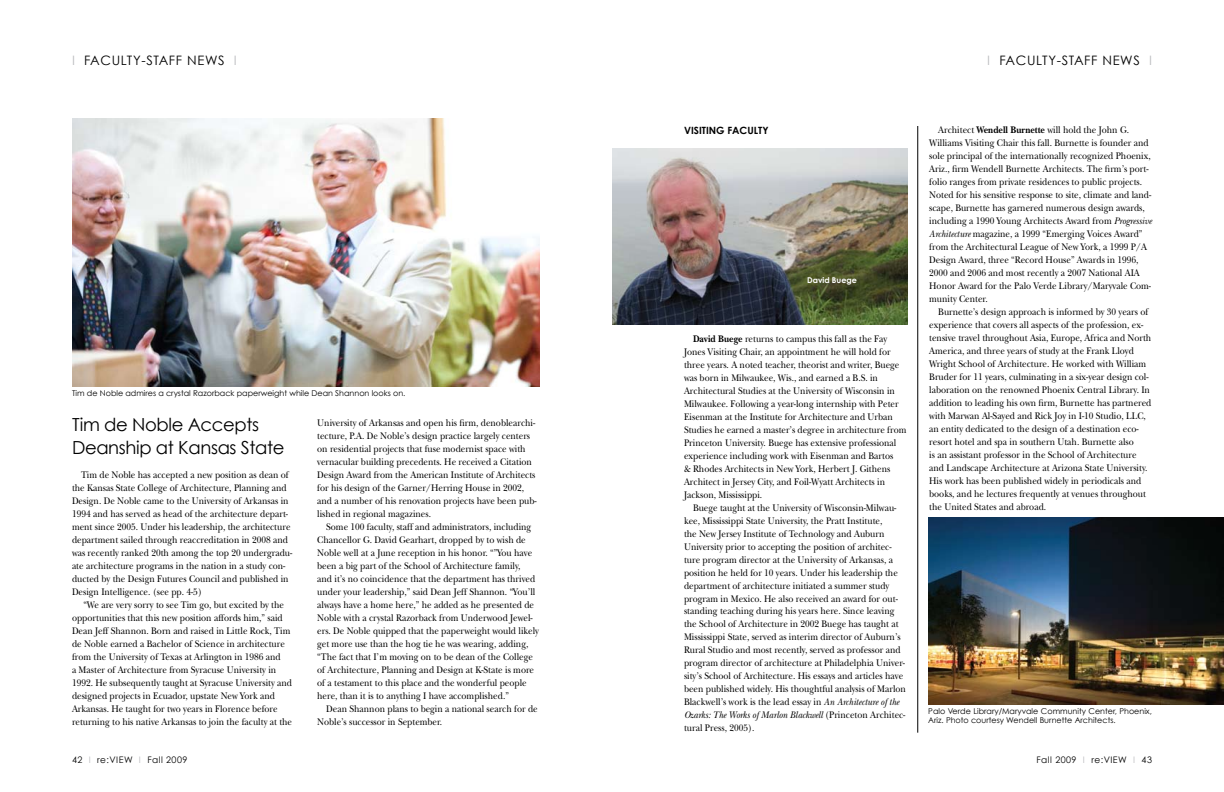
<style>
.page{position:relative;width:1224px;height:792px;background:#fff}
.page>*{position:absolute;margin:0;border:0;box-sizing:border-box;transform-origin:0 0}
.t1{font:18px/24px "Century Gothic";letter-spacing:-.02em;color:#000}
.t2{font:13px "Century Gothic";letter-spacing:.05em;color:#000}
.t3{font:10px/13px "New Baskerville";color:#000;scale:.9 1}
.t4{font:700 10px "Century Gothic";color:#000}
.t5{font:9px "Century Gothic";letter-spacing:.05em;color:#000}
.t6{font:8px/9px "Century Gothic";color:#000}
.t7{font:700 8px "Century Gothic";color:#fff}
.s1{color:#bcbdc0}
.s2{font-weight:700}
.s3{font-style:italic}
</style>
<div class="page">
<img style="left:72px;top:119px;width:468px;height:267px">
<img style="left:928px;top:517px;width:296px;height:187px">
<img style="left:612px;top:148px;width:296px;height:177px">
<hr style="left:918px;top:126px;width:1px;height:607px;background:#000">
<h2 class="t2" style="left:72px;top:52px;width:164px"><span class="s1">I</span> FACULTY-STAFF NEWS <span class="s1">I</span></h2>
<h2 class="t2" style="left:987px;top:52px;width:164px"><span class="s1">I</span> FACULTY-STAFF NEWS <span class="s1">I</span></h2>
<p class="t6" style="left:72px;top:388px;width:335px">Tim de Noble admires a crystal Razorback paperweight while Dean Shannon looks on.</p>
<h1 class="t1" style="left:72px;top:412px;width:214px">Tim de Noble Accepts<br>Deanship at Kansas State</h1>
<p class="t3" style="left:72px;top:468px;width:246px;text-indent:9px">Tim de Noble has accepted a new position as dean of the Kansas State College of Architecture, Planning and Design. De Noble came to the University of Arkansas in 1994 and has served as head of the architecture depart&shy;ment since 2005. Under his leadership, the architecture department sailed through reaccreditation in 2008 and was recently ranked 20th among the top 20 undergradu&shy;ate architecture programs in the nation in a study con&shy;ducted by the Design Futures Council and published in Design Intelligence. (see pp. 4-5)</p>
<p class="t3" style="left:72px;top:598px;width:246px;text-indent:11px">“We are very sorry to see Tim go, but excited by the opportunities that this new position affords him,” said Dean Jeff Shannon. Born and raised in Little Rock, Tim de Noble earned a Bachelor of Science in architecture from the University of Texas at Arlington in 1986 and<br>a Master of Architecture from Syracuse University in 1992. He subsequently taught at Syracuse University and designed projects in Ecuador, upstate New York and Arkansas. He taught for two years in Florence before returning to his native Arkansas to join the faculty at the</p>
<p class="t3" style="left:317px;top:416px;width:245px">University of Arkansas and open his firm, denoblearchi&shy;tecture, P.A. De Noble’s design practice largely centers on residential projects that fuse modernist space with vernacular building precedents. He received a Citation Design Award from the American Institute of Architects for his design of the Garner/Herring House in 2002, and a number of his renovation projects have been pub&shy;lished in regional magazines.</p>
<p class="t3" style="left:317px;top:520px;width:248px;text-indent:9px">Some 100 faculty, staff and administrators, including Chancellor G. David Gearhart, dropped by to wish de Noble well at a June reception in his honor. “”You have been a big part of the School of Architecture family,<br>and it’s no coincidence that the department has thrived under your leadership,” said Dean Jeff Shannon. “You’ll always have a home here,” he added as he presented de Noble with a crystal Razorback from Underwood Jewel&shy;ers. De Noble quipped that the paperweight would likely get more use than the hog tie he was wearing, adding, “The fact that I’m moving on to be dean of the College of Architecture, Planning and Design at K-State is more of a testament to this place and the wonderful people here, than it is to anything I have accomplished.”</p>
<p class="t3" style="left:317px;top:702px;width:246px;text-indent:9px">Dean Shannon plans to begin a national search for de<br>Noble’s successor in September.</p>
<p class="t4" style="left:684px;top:124px;width:85px">Visitin g Faculty</p>
<p class="t7" style="left:807px;top:275px;width:51px">David Buege</p>
<p class="t3" style="left:684px;top:332px;width:249px;text-indent:9px"><span class="s2">David Buege</span> returns to campus this fall as the Fay Jones Visiting Chair, an appointment he will hold for three years. A noted teacher, theorist and writer, Buege was born in Milwaukee, Wis., and earned a B.S. in Architectural Studies at the University of Wisconsin in Milwaukee. Following a year-long internship with Peter Eisenman at the Institute for Architecture and Urban Studies he earned a master’s degree in architecture from Princeton University. Buege has extensive professional experience including work with Eisenman and Bartos<br>&amp; Rhodes Architects in New York, Herbert J. Githens Architect in Jersey City, and Foil-Wyatt Architects in Jackson, Mississippi.</p>
<p class="t3" style="left:684px;top:501px;width:248px;text-indent:9px">Buege taught at the University of Wisconsin-Milwau&shy;kee, Mississippi State University, the Pratt Institute,<br>the New Jersey Institute of Technology and Auburn University prior to accepting the position of architec&shy;ture program director at the University of Arkansas, a position he held for 10 years. Under his leadership the department of architecture initiated a summer study program in Mexico. He also received an award for out&shy;standing teaching during his years here. Since leaving the School of Architecture in 2002 Buege has taught at Mississippi State, served as interim director of Auburn’s Rural Studio and most recently, served as professor and program director of architecture at Philadelphia Univer&shy;sity’s School of Architecture. His essays and articles have been published widely. His thoughtful analysis of Marlon Blackwell’s work is the lead essay in <span class="s3">An Architecture of the Ozarks: The Works of Marlon Blackwell</span> (Princeton Architec&shy;tural Press, 2005).</p>
<p class="t3" style="left:929px;top:124px;width:249px;text-indent:9px">Architect <span class="s2">Wendell Burnette</span> will hold the John G.<br>Williams Visiting Chair this fall. Burnette is founder and sole principal of the internationally recognized Phoenix, Ariz., firm Wendell Burnette Architects. The firm’s port&shy;folio ranges from private residences to public projects.<br>Noted for his sensitive response to site, climate and land&shy;scape, Burnette has garnered numerous design awards, including a 1990 Young Architects Award from <span class="s3">Progressive Architecture</span> magazine, a 1999 “Emerging Voices Award” from the Architectural League of New York, a 1999 P/A Design Award, three “Record House” Awards in 1996, 2000 and 2006 and most recently a 2007 National AIA Honor Award for the Palo Verde Library/Maryvale Com&shy;munity Center.</p>
<p class="t3" style="left:929px;top:306px;width:248px;text-indent:9px">Burnette’s design approach is informed by 30 years of experience that covers all aspects of the profession, ex&shy;tensive travel throughout Asia, Europe, Africa and North America, and three years of study at the Frank Lloyd Wright School of Architecture. He worked with William Bruder for 11 years, culminating in a six-year design col&shy;laboration on the renowned Phoenix Central Library. In addition to leading his own firm, Burnette has partnered with Marwan Al-Sayed and Rick Joy in I-10 Studio, LLC, an entity dedicated to the design of a destination eco&shy;resort hotel and spa in southern Utah. Burnette also<br>is an assistant professor in the School of Architecture and Landscape Architecture at Arizona State University.<br>His work has been published widely in periodicals and books, and he lectures frequently at venues throughout the United States and abroad.</p>
<p class="t6" style="left:928px;top:706px;width:225px">Palo Verde Library/Maryvale Community Center, Phoenix,<br>Ariz. Photo courtesy Wendell Burnette Architects.</p>
<p class="t5" style="left:72px;top:754px;width:117px">42 <span class="s1">I</span> re:VI EW <span class="s1">I</span> Fall 2009</p>
<p class="t5" style="left:1036px;top:754px;width:117px">Fall 2009 <span class="s1">I</span> re:VI EW <span class="s1">I</span> 43</p>
</div>
